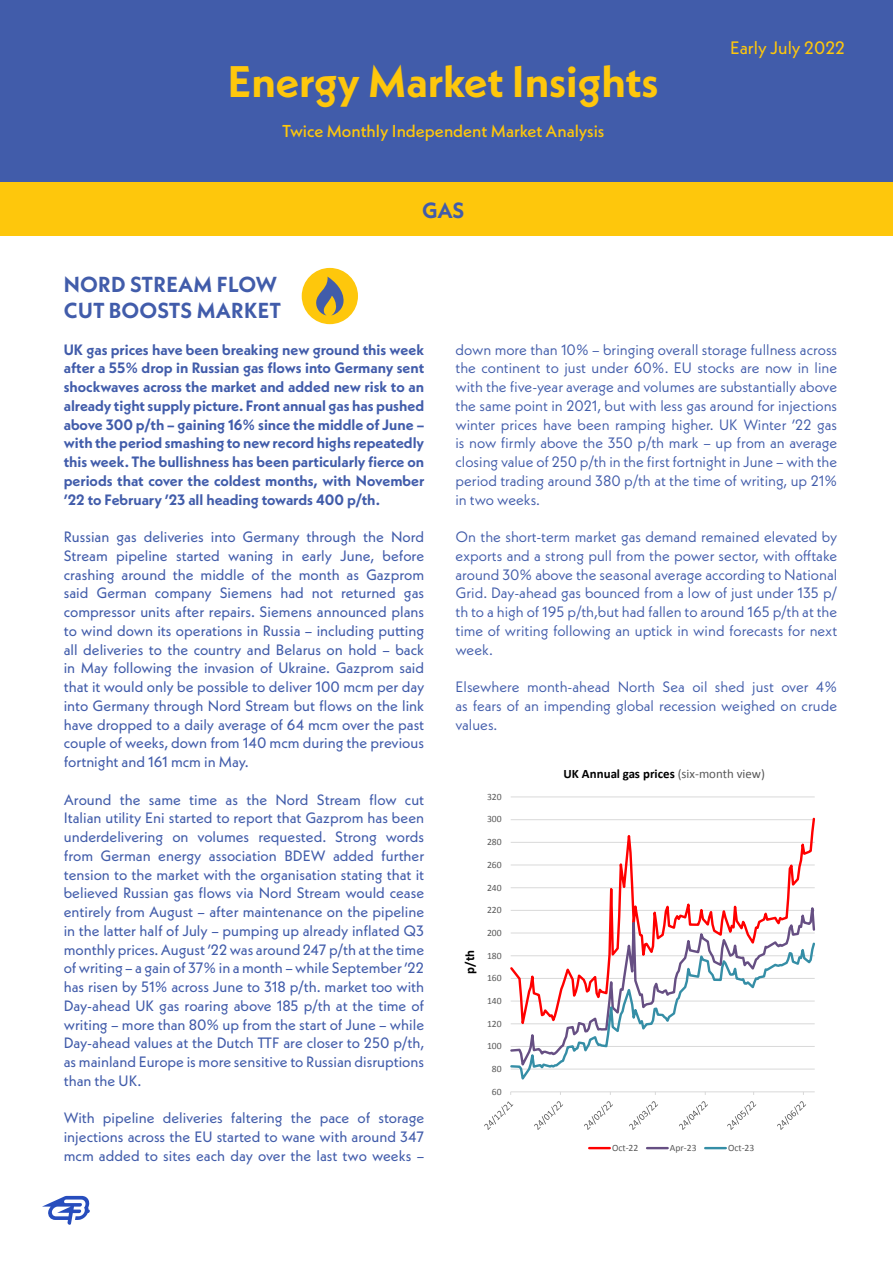
<style>
.page{position:relative;width:893px;height:1263px;background:#fff}
.page>*{position:absolute;margin:0;border:0;box-sizing:border-box;transform-origin:0 0}
.PAGE_HEADER_BLUE_PAG{font:700 44.1px "Neue Kabel";color:#fec70c}
.t1{font:700 21.9px "Neue Kabel";color:#415caa}
.t2{font:700 21.75px "Neue Kabel";letter-spacing:.01em;color:#415caa}
.t3{font:18px "Neue Kabel";color:#fec70c}
.PAGE_HEADER_BLUE_PAG-2{font:500 17.25px "Neue Kabel";color:#fec70c}
.Body_Copy_White_Page{font:15px/18.8px "Neue Kabel";color:#415caa;text-align:justify}
.Body_Copy_White_Page-2{font:15px/18.8px "Neue Kabel";color:#415caa;text-align:justify}
.Body_Copy_White_Page-3{font:700 15px/18.8px "Neue Kabel";color:#415caa;text-align:justify}
.t4{font:700 12.9px "Calibri";letter-spacing:.005em;color:#000}
.t5{font:9.6px "Calibri";color:#595959}
.s1{font-weight:400;color:#595959}
</style>
<div class="page">
<div style="left:0;top:0;width:893px;height:182px;background:#415caa"></div>
<svg style="left:42px;top:1196px;width:48px;height:29px"></svg>
<div style="left:0;top:182px;width:893px;height:54px;background:#fec70c"></div>
<div style="left:302px;top:268px;width:56px;height:56px;background:#fec70c;border-radius:50%"></div>
<svg style="left:316px;top:277px;width:28px;height:38px"></svg>
<svg style="left:484px;top:796px;width:332px;height:354px"></svg>
<p class="PAGE_HEADER_BLUE_PAG" style="left:228px;top:53px;width:432px">Energy Market Insights</p>
<p class="PAGE_HEADER_BLUE_PAG-2" style="left:282px;top:120px;width:324px">Twice Monthly Independent Market Analysis</p>
<p class="t2" style="left:64px;top:271px;width:215px">NORD STREAM FLOW</p>
<p class="t2" style="left:64px;top:297px;width:219px">CUT BOOSTS MARKET</p>
<p class="t1" style="left:422px;top:196px;width:44px">GAS</p>
<p class="t3" style="left:730px;top:36px;width:116px">Early July 2022</p>
<p class="Body_Copy_White_Page-3" style="left:64px;top:340px;width:362px">UK gas prices have been breaking new ground this week after a 55% drop in Russian gas flows into Germany sent shockwaves across the market and added new risk to an already tight supply picture. Front annual gas has pushed above 300 p/th – gaining 16% since the middle of June – with the period smashing to new record highs repeatedly this week. The bullishness has been particularly fierce on periods that cover the coldest months, with November ’22 to February ’23 all heading towards 400 p/th.</p>
<p class="Body_Copy_White_Page" style="left:64px;top:527px;width:362px">Russian gas deliveries into Germany through the Nord Stream pipeline started waning in early June, before crashing around the middle of the month as Gazprom said German company Siemens had not returned gas compressor units after repairs. Siemens announced plans to wind down its operations in Russia – including putting all deliveries to the country and Belarus on hold – back in May following the invasion of Ukraine. Gazprom said that it would only be possible to deliver 100 mcm per day into Germany through Nord Stream but flows on the link have dropped to a daily average of 64 mcm over the past couple of weeks, down from 140 mcm during the previous fortnight and 161 mcm in May.</p>
<p class="Body_Copy_White_Page" style="left:64px;top:790px;width:362px">Around the same time as the Nord Stream flow cut Italian utility Eni started to report that Gazprom has been underdelivering on volumes requested. Strong words from German energy association BDEW added further tension to the market with the organisation stating that it believed Russian gas flows via Nord Stream would cease entirely from August – after maintenance on the pipeline in the latter half of July – pumping up already inflated Q3 monthly prices. August ’22 was around 247 p/th at the time of writing – a gain of 37% in a month – while September ’22 has risen by 51% across June to 318 p/th. market too with Day-ahead UK gas roaring above 185 p/th at the time of writing – more than 80% up from the start of June – while Day-ahead values at the Dutch TTF are closer to 250 p/th, as mainland Europe is more sensitive to Russian disruptions than the UK.</p>
<p class="Body_Copy_White_Page" style="left:64px;top:1108px;width:362px">With pipeline deliveries faltering the pace of storage injections across the EU started to wane with around 347 mcm added to sites each day over the last two weeks –</p>
<p class="Body_Copy_White_Page-2" style="left:455px;top:340px;width:383px">down more than 10% – bringing overall storage fullness across the continent to just under 60%. EU stocks are now in line with the five-year average and volumes are substantially above the same point in 2021, but with less gas around for injections winter prices have been ramping higher. UK Winter ’22 gas is now firmly above the 350 p/th mark – up from an average closing value of 250 p/th in the first fortnight in June – with the period trading around 380 p/th at the time of writing, up 21% in two weeks.</p>
<p class="Body_Copy_White_Page-2" style="left:455px;top:527px;width:383px">On the short-term market gas demand remained elevated by exports and a strong pull from the power sector, with offtake around 30% above the seasonal average according to National Grid. Day-ahead gas bounced from a low of just under 135 p/ th to a high of 195 p/th,but had fallen to around 165 p/th at the time of writing following an uptick in wind forecasts for next week.</p>
<p class="Body_Copy_White_Page-2" style="left:455px;top:677px;width:383px">Elsewhere month-ahead North Sea oil shed just over 4% as fears of an impending global recession weighed on crude values.</p>
<p class="t4" style="left:461px;top:974px;width:25px;rotate:-90deg">p/th</p>
<p class="t5" style="left:487px;top:790px;width:16px">320</p>
<p class="t5" style="left:487px;top:813px;width:16px">300</p>
<p class="t5" style="left:487px;top:835px;width:16px">280</p>
<p class="t5" style="left:487px;top:858px;width:16px">260</p>
<p class="t5" style="left:487px;top:881px;width:16px">240</p>
<p class="t5" style="left:487px;top:903px;width:16px">220</p>
<p class="t5" style="left:487px;top:926px;width:16px">200</p>
<p class="t5" style="left:487px;top:949px;width:16px">180</p>
<p class="t5" style="left:487px;top:971px;width:16px">160</p>
<p class="t5" style="left:487px;top:994px;width:16px">140</p>
<p class="t5" style="left:487px;top:1017px;width:16px">120</p>
<p class="t5" style="left:487px;top:1039px;width:16px">100</p>
<p class="t5" style="left:492px;top:1062px;width:11px">80</p>
<p class="t5" style="left:492px;top:1085px;width:11px">60</p>
<p class="t4" style="left:564px;top:764px;width:203px">UK Annual gas prices <span class="s1">(six-month view)</span></p>
<p class="t5" style="left:612px;top:1141px;width:28px">Oct-22</p>
<p class="t5" style="left:670px;top:1141px;width:28px">Apr-23</p>
<p class="t5" style="left:728px;top:1141px;width:28px">Oct-23</p>
</div>
